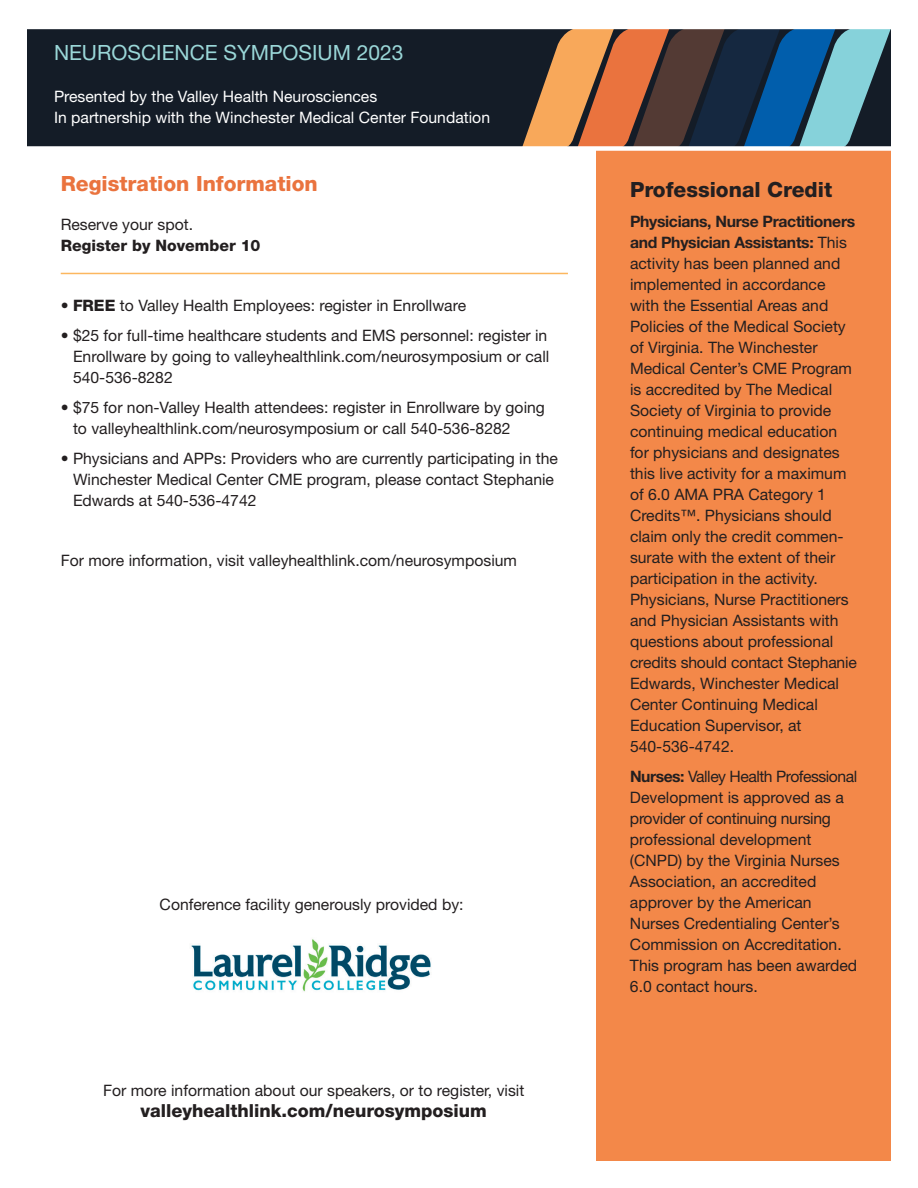
<style>
.page{position:relative;width:918px;height:1188px;background:#fff}
.page>*{position:absolute;margin:0;border:0;box-sizing:border-box;transform-origin:0 0}
.t1{font:21px "Helvetica Neue LT Std";color:#9ad7d8}
.t2{font:800 21px "Helvetica Neue LT Std";color:#ea733e}
.t3{font:800 21px "Helvetica Neue LT Std";color:#231f20}
.t4{font:800 18px "Helvetica Neue LT Std";color:#231f20}
.t5{font:15.75px/21px "Helvetica Neue LT Std";color:#231f20}
.t6{font:15.75px/21px "Helvetica Neue LT Std";color:#fff}
.t7{font:800 15.75px "Helvetica Neue LT Std";color:#231f20}
.s1{font-weight:800}
.s2{font-weight:700}
</style>
<div class="page">
<img style="left:191px;top:939px;width:240px;height:53px">
<div style="left:596px;top:148px;width:295px;height:1013px;background:#f38849"></div>
<div style="left:27px;top:28px;width:864px;height:120px;background:#141c27"></div>
<svg style="left:522px;top:29px;width:369px;height:117px"></svg>
<hr style="left:61px;top:273px;width:507px;height:1px;background:#fcb75f">
<div style="left:27px;top:146px;width:864px;height:5px;background:#fff"></div>
<hr style="left:27px;top:25px;width:864px;height:4px;background:#fff">
<h1 class="t1" style="left:54px;top:40px;width:351px">NEUROSCIENCE SYMPOSIUM 2023</h1>
<p class="t6" style="left:54px;top:86px;width:438px">Presented by the Valley Health Neurosciences<br>In partnership with the Winchester Medical Center Foundation</p>
<h1 class="t2" style="left:61px;top:171px;width:259px">Registration Information</h1>
<p class="t5" style="left:61px;top:214px;width:134px">Reserve your spot.</p>
<p class="t7" style="left:61px;top:236px;width:201px">Register by November 10</p>
<p class="t5" style="left:61px;top:295px;width:407px">• <span class="s1">FREE</span> to Valley Health Employees: register in Enrollware</p>
<p class="t5" style="left:73px;top:325px;width:478px;text-indent:-12px">• $25 for full-time healthcare students and EMS personnel: register in<br>Enrollware by going to valleyhealthlink.com/neurosymposium or call<br>540-536-8282</p>
<p class="t5" style="left:73px;top:397px;width:473px;text-indent:-12px">• $75 for non-Valley Health attendees: register in Enrollware by going to valleyhealthlink.com/neurosymposium or call 540-536-8282</p>
<p class="t5" style="left:73px;top:447px;width:487px;text-indent:-12px">• Physicians and APPs: Providers who are currently participating in the<br>Winchester Medical Center CME program, please contact Stephanie<br>Edwards at 540-536-4742</p>
<p class="t5" style="left:61px;top:549px;width:458px">For more information, visit valleyhealthlink.com/neurosymposium</p>
<p class="t5" style="left:160px;top:893px;width:305px">Conference facility generously provided by:</p>
<p class="t5" style="left:103px;top:1079px;width:423px">For more information about our speakers, or to register, visit</p>
<p class="t4" style="left:141px;top:1099px;width:348px">valleyhealthlink.com/neurosymposium</p>
<h1 class="t3" style="left:630px;top:177px;width:204px">Professional Credit</h1>
<p class="t5" style="left:630px;top:211px;width:229px"><span class="s2">Physicians, Nurse Practitioners and Physician Assistants:</span> This activity has been planned and implemented in accordance with the Essential Areas and<br>Policies of the Medical Society of Virginia. The Winchester<br>Medical Center’s CME Program is accredited by The Medical<br>Society of Virginia to provide continuing medical education for physicians and designates this live activity for a maximum of 6.0 AMA PRA Category 1<br>Credits™. Physicians should claim only the credit commen&shy;surate with the extent of their participation in the activity.<br>Physicians, Nurse Practitioners and Physician Assistants with questions about professional credits should contact Stephanie<br>Edwards, Winchester Medical<br>Center Continuing Medical<br>Education Supervisor, at<br>540-536-4742.</p>
<p class="t5" style="left:630px;top:766px;width:229px"><span class="s2">Nurses:</span> Valley Health Professional<br>Development is approved as a provider of continuing nursing professional development (CNPD) by the Virginia Nurses<br>Association, an accredited approver by the American<br>Nurses Credentialing Center’s<br>Commission on Accreditation.<br>This program has been awarded<br>6.0 contact hours.</p>
</div>
